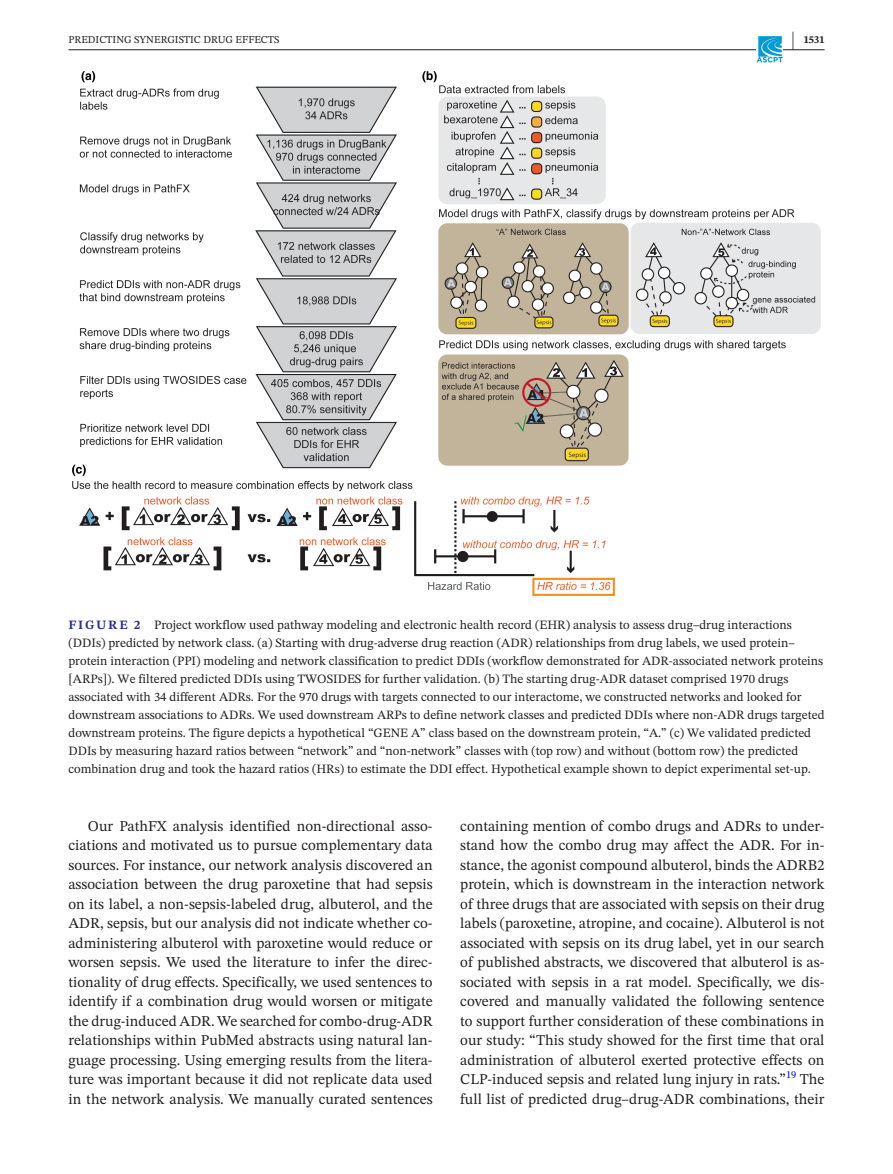
<style>
.page{position:relative;width:893px;height:1174px;background:#fff}
.page>*{position:absolute;margin:0;border:0;box-sizing:border-box;transform-origin:0 0}
.t1{font:700 21px "STIX Two Text";color:#231f20;scale:.42 1}
.t2{font:15px/19.5px "STIX Two Text";color:#231f20;text-align:justify}
.t3{font:12.75px/18px "STIX Two Text";color:#231f20}
.t4{font:10.5px "STIX Two Text";color:#231f20}
.t5{font:700 10.5px "STIX Two Text";color:#231f20}
.t6{font:10.5px "STIX Two Text";color:#00f}
.s1{font-weight:700;color:#2c2d8c}
</style>
<div class="page">
<hr style="left:68px;top:49px;width:756px;height:1px;background:#231f20">
<img style="left:757px;top:37px;width:25px;height:25px">
<img style="left:72px;top:71px;width:749px;height:525px">
<h1 class="t1" style="left:792px;top:24px;width:8px">|</h1>
<p class="t4" style="left:68px;top:32px;width:213px">PREDICTING SYNERGISTIC DRUG EFFECTS</p>
<p class="t5" style="left:804px;top:32px;width:22px">1531</p>
<p class="t3" style="left:68px;top:616px;width:758px"><span class="s1">FIGURE 2</span> Project workflow used pathway modeling and electronic health record (EHR) analysis to assess drug–drug interactions (DDIs) predicted by network class. (a) Starting with drug-adverse drug reaction (ADR) relationships from drug labels, we used protein– protein interaction (PPI) modeling and network classification to predict DDIs (workflow demonstrated for ADR-associated network proteins [ARPs]). We filtered predicted DDIs using TWOSIDES for further validation. (b) The starting drug-ADR dataset comprised 1970 drugs associated with 34 different ADRs. For the 970 drugs with targets connected to our interactome, we constructed networks and looked for downstream associations to ADRs. We used downstream ARPs to define network classes and predicted DDIs where non-ADR drugs targeted downstream proteins. The figure depicts a hypothetical “GENE A” class based on the downstream protein, “A.” (c) We validated predicted DDIs by measuring hazard ratios between “network” and “non-network” classes with (top row) and without (bottom row) the predicted combination drug and took the hazard ratios (HRs) to estimate the DDI effect. Hypothetical example shown to depict experimental set-up.</p>
<p class="t2" style="left:68px;top:816px;width:366px;text-indent:20px">Our PathFX analysis identified non-directional asso&shy;ciations and motivated us to pursue complementary data sources. For instance, our network analysis discovered an association between the drug paroxetine that had sepsis on its label, a non-sepsis-labeled drug, albuterol, and the ADR, sepsis, but our analysis did not indicate whether co&shy;administering albuterol with paroxetine would reduce or worsen sepsis. We used the literature to infer the direc&shy;tionality of drug effects. Specifically, we used sentences to identify if a combination drug would worsen or mitigate the drug-induced ADR. We searched for combo-drug-ADR relationships within PubMed abstracts using natural lan&shy;guage processing. Using emerging results from the litera&shy;ture was important because it did not replicate data used in the network analysis. We manually curated sentences</p>
<p class="t2" style="left:460px;top:816px;width:366px">containing mention of combo drugs and ADRs to under&shy;stand how the combo drug may affect the ADR. For in&shy;stance, the agonist compound albuterol, binds the ADRB2 protein, which is downstream in the interaction network of three drugs that are associated with sepsis on their drug labels (paroxetine, atropine, and cocaine). Albuterol is not associated with sepsis on its drug label, yet in our search of published abstracts, we discovered that albuterol is as&shy;sociated with sepsis in a rat model. Specifically, we dis&shy;covered and manually validated the following sentence to support further consideration of these combinations in our study: “This study showed for the first time that oral administration of albuterol exerted protective effects on CLP-induced sepsis and related lung injury in rats.”</p>
<p class="t6" style="left:786px;top:1066px;width:12px">19</p>
<p class="t2" style="left:460px;top:1069px;width:366px;text-align:right">The<br>full list of predicted drug–drug-ADR combinations, their</p>
</div>
